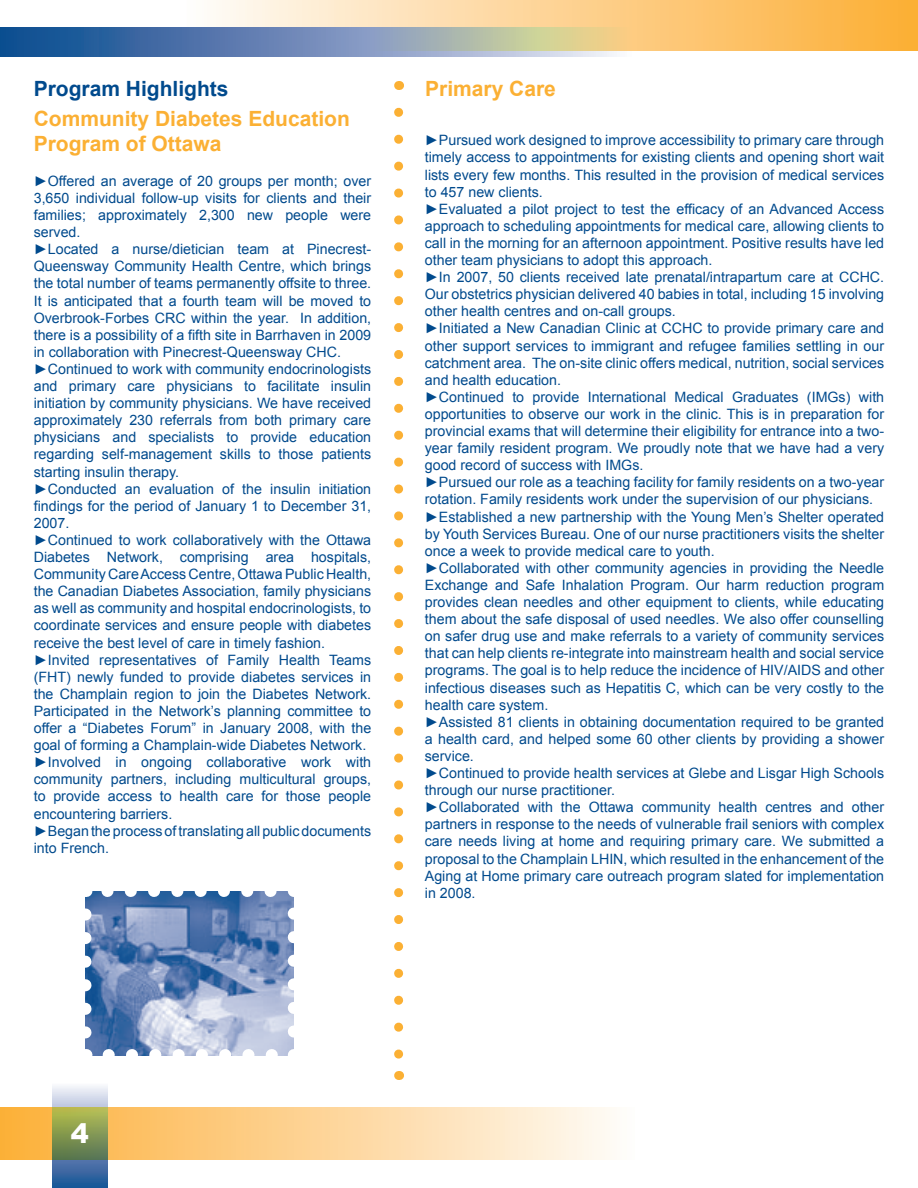
<style>
.page{position:relative;width:918px;height:1188px;background:#fff}
.page>*{position:absolute;margin:0;border:0;box-sizing:border-box;transform-origin:0 0}
.t1{font:900 27px "Arial";color:#fff}
.t2{font:700 21px/25.2px "Arial";color:#fbb034}
.t3{font:700 21px "Arial";color:#004a8d}
.t4{font:14.25px/17.1px "Arial";color:#004a8d}
</style>
<div class="page">
<div style="left:0;top:27px;width:634px;height:29px;background:linear-gradient(to right,#034089,#f2ecf7)"></div>
<svg style="left:187px;top:0;width:731px;height:50px;background:#e2c391"></svg>
<div style="left:0;top:1107px;width:634px;height:52px;background:linear-gradient(to right,#fcaf38,#fefbf8)"></div>
<svg style="left:52px;top:1086px;width:56px;height:102px;background:#809886"></svg>
<svg style="left:394px;top:112px;width:9px;height:947px"></svg>
<img style="left:86px;top:891px;width:208px;height:164px">
<svg style="left:85px;top:914px;width:7px;height:129px"></svg>
<svg style="left:109px;top:1049px;width:173px;height:7px"></svg>
<svg style="left:288px;top:903px;width:6px;height:129px"></svg>
<svg style="left:97px;top:891px;width:174px;height:6px"></svg>
<h2 class="t3" style="left:34px;top:75px;width:196px">Program Highlights</h2>
<h2 class="t2" style="left:34px;top:107px;width:318px">Community Diabetes Education<br>Program of Ottawa</h2>
<p class="t4" style="left:34px;top:172px;width:339px">►Offered an average of 20 groups per month; over 3,650 individual follow-up visits for clients and their families; approximately 2,300 new people were served.<br>►Located a nurse/dietician team at Pinecrest-Queensway Community Health Centre, which brings the total number of teams permanently offsite to three.<br>It is anticipated that a fourth team will be moved to Overbrook-Forbes CRC within the year. In addition, there is a possibility of a fifth site in Barrhaven in 2009 in collaboration with Pinecrest-Queensway CHC. ►Continued to work with community endocrinologists and primary care physicians to facilitate insulin initiation by community physicians. We have received approximately 230 referrals from both primary care physicians and specialists to provide education regarding self-management skills to those patients starting insulin therapy.<br>►Conducted an evaluation of the insulin initiation findings for the period of January 1 to December 31, 2007.<br>►Continued to work collaboratively with the Ottawa Diabetes Network, comprising area hospitals, Community Care Access Centre, Ottawa Public Health, the Canadian Diabetes Association, family physicians as well as community and hospital endocrinologists, to coordinate services and ensure people with diabetes receive the best level of care in timely fashion. ►Invited representatives of Family Health Teams (FHT) newly funded to provide diabetes services in the Champlain region to join the Diabetes Network.<br>Participated in the Network’s planning committee to offer a “Diabetes Forum” in January 2008, with the goal of forming a Champlain-wide Diabetes Network. ►Involved in ongoing collaborative work with community partners, including multicultural groups, to provide access to health care for those people encountering barriers.<br>►Began the process of translating all public documents into French.</p>
<h2 class="t2" style="left:425px;top:77px;width:132px">Primary Care</h2>
<p class="t4" style="left:425px;top:132px;width:461px">►Pursued work designed to improve accessibility to primary care through timely access to appointments for existing clients and opening short wait lists every few months. This resulted in the provision of medical services to 457 new clients.<br>►Evaluated a pilot project to test the efficacy of an Advanced Access approach to scheduling appointments for medical care, allowing clients to call in the morning for an afternoon appointment. Positive results have led other team physicians to adopt this approach.<br>►In 2007, 50 clients received late prenatal/intrapartum care at CCHC.<br>Our obstetrics physician delivered 40 babies in total, including 15 involving other health centres and on-call groups.<br>►Initiated a New Canadian Clinic at CCHC to provide primary care and other support services to immigrant and refugee families settling in our catchment area. The on-site clinic offers medical, nutrition, social services and health education.<br>►Continued to provide International Medical Graduates (IMGs) with opportunities to observe our work in the clinic. This is in preparation for provincial exams that will determine their eligibility for entrance into a two&shy;year family resident program. We proudly note that we have had a very good record of success with IMGs.<br>►Pursued our role as a teaching facility for family residents on a two-year rotation. Family residents work under the supervision of our physicians. ►Established a new partnership with the Young Men’s Shelter operated by Youth Services Bureau. One of our nurse practitioners visits the shelter once a week to provide medical care to youth.<br>►Collaborated with other community agencies in providing the Needle Exchange and Safe Inhalation Program. Our harm reduction program provides clean needles and other equipment to clients, while educating them about the safe disposal of used needles. We also offer counselling on safer drug use and make referrals to a variety of community services that can help clients re-integrate into mainstream health and social service programs. The goal is to help reduce the incidence of HIV/AIDS and other infectious diseases such as Hepatitis C, which can be very costly to the health care system.<br>►Assisted 81 clients in obtaining documentation required to be granted a health card, and helped some 60 other clients by providing a shower service.<br>►Continued to provide health services at Glebe and Lisgar High Schools through our nurse practitioner.<br>►Collaborated with the Ottawa community health centres and other partners in response to the needs of vulnerable frail seniors with complex care needs living at home and requiring primary care. We submitted a proposal to the Champlain LHIN, which resulted in the enhancement of the Aging at Home primary care outreach program slated for implementation in 2008.</p>
<h1 class="t1" style="left:71px;top:1114px;width:20px">4</h1>
</div>
